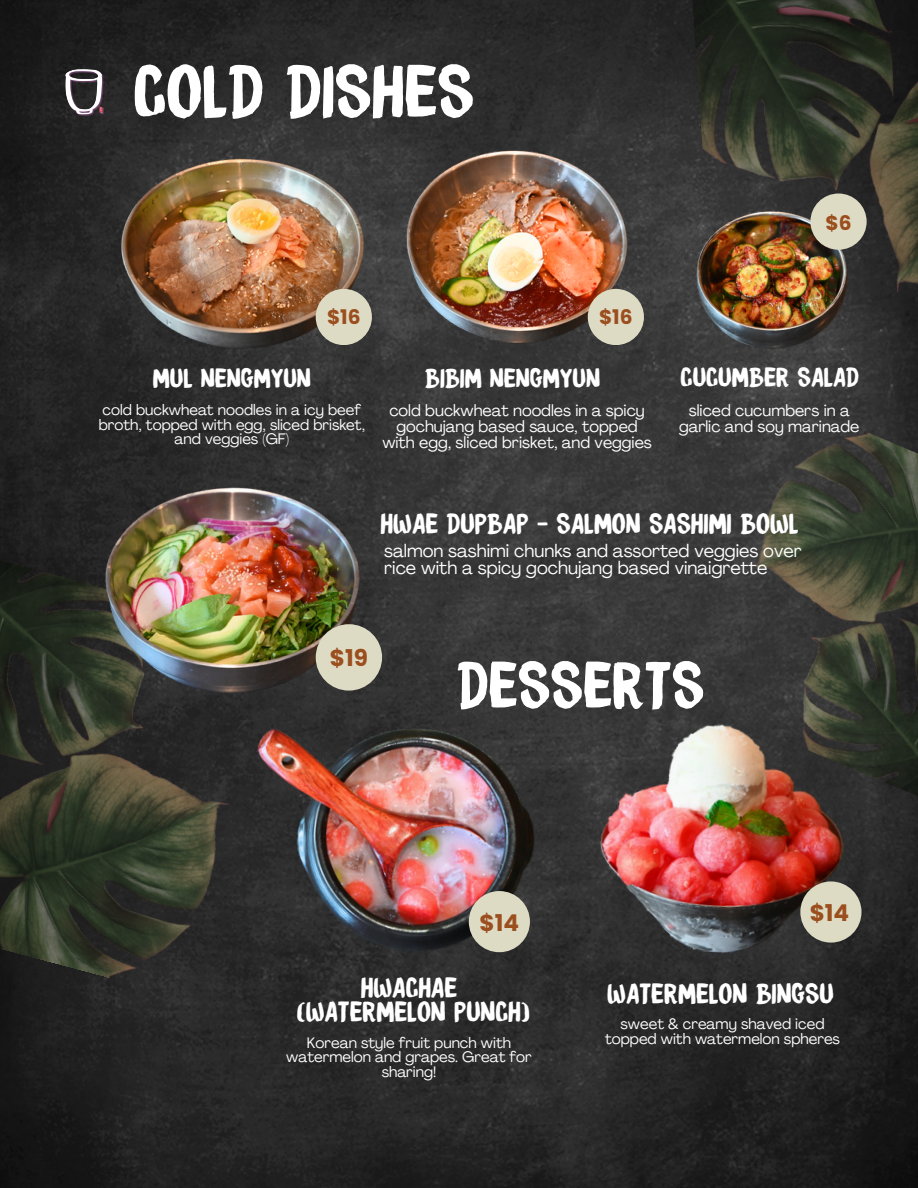
<style>
.page{position:relative;width:918px;height:1188px;background:#fff}
.page>*{position:absolute;margin:0;border:0;box-sizing:border-box;transform-origin:0 0}
.t1{font:66.3px "DK Brush Crush";color:#fff}
.t2{font:58.8px "DK Brush Crush";color:#fff}
.t3{font:25.5px "DK Brush Crush";color:#fff}
.t4{font:24.3px "DK Brush Crush";color:#fff}
.t5{font:700 23.1px "Poppins";color:#9b4e1e}
.t6{font:700 20.1px "Poppins";color:#9b4e1e}
.t7{font:18px/16.8px "Agrandir";color:#fff}
.t8{font:16.05px/15.8px "Agrandir";color:#fff;text-align:center}
.t9{font:15px/14.7px "Agrandir";color:#fff;text-align:center}
</style>
<div class="page">
<img style="left:0;top:0;width:918px;height:1188px">
<img style="left:0;top:557px;width:306px;height:448px">
<img style="left:105px;top:146px;width:275px;height:216px">
<img style="left:691px;top:0;width:227px;height:358px">
<img style="left:389px;top:135px;width:247px;height:219px">
<img style="left:684px;top:201px;width:171px;height:153px">
<img style="left:92px;top:458px;width:280px;height:247px">
<img style="left:663px;top:398px;width:255px;height:401px">
<img style="left:551px;top:688px;width:320px;height:302px">
<img style="left:228px;top:674px;width:323px;height:310px">
<div style="left:316px;top:289px;width:56px;height:56px;background:#dedbc4;border-radius:50%"></div>
<img style="left:65px;top:68px;width:40px;height:47px">
<div style="left:316px;top:624px;width:66px;height:67px;background:#dedbc4;border-radius:50%"></div>
<div style="left:588px;top:289px;width:56px;height:56px;background:#dedbc4;border-radius:50%"></div>
<div style="left:810px;top:194px;width:57px;height:56px;background:#dedbc4;border-radius:50%"></div>
<div style="left:469px;top:891px;width:61px;height:61px;background:#dedbc4;border-radius:50%"></div>
<div style="left:800px;top:881px;width:62px;height:62px;background:#dedbc4;border-radius:50%"></div>
<p class="t1" style="left:133px;top:57px;width:342px">COLD DISHES</p>
<p class="t6" style="left:826px;top:209px;width:28px">$6</p>
<p class="t6" style="left:327px;top:303px;width:35px">$16</p>
<p class="t6" style="left:599px;top:303px;width:35px">$16</p>
<p class="t4" style="left:153px;top:365px;width:160px">MUL NENGMYUN</p>
<p class="t4" style="left:425px;top:365px;width:177px">BIBIM NENGMYUN</p>
<p class="t4" style="left:681px;top:365px;width:180px">CUCUMBER SALAD</p>
<p class="t9" style="left:99px;top:404px;width:268px">cold buckwheat noodles in a icy beef broth, topped with egg, sliced brisket, and veggies (GF)</p>
<p class="t8" style="left:382px;top:404px;width:271px">cold buckwheat noodles in a spicy gochujang based sauce, topped with egg, sliced brisket, and veggies</p>
<p class="t8" style="left:679px;top:404px;width:182px">sliced cucumbers in a garlic and soy marinade</p>
<p class="t3" style="left:381px;top:510px;width:419px">HWAE DUPBAP - SALMON SASHIMI BOWL</p>
<p class="t7" style="left:384px;top:544px;width:419px">salmon sashimi chunks and assorted veggies over rice with a spicy gochujang based vinaigrette</p>
<p class="t5" style="left:330px;top:642px;width:40px">$19</p>
<p class="t2" style="left:457px;top:654px;width:249px">DESSERTS</p>
<p class="t5" style="left:480px;top:907px;width:41px">$14</p>
<p class="t5" style="left:810px;top:897px;width:41px">$14</p>
<p class="t3" style="left:361px;top:974px;width:98px">HWACHAE</p>
<p class="t3" style="left:607px;top:980px;width:228px">WATERMELON BINGSU</p>
<p class="t3" style="left:297px;top:999px;width:234px">(WATERMELON PUNCH)</p>
<p class="t9" style="left:605px;top:1018px;width:236px">sweet &amp; creamy shaved iced topped with watermelon spheres</p>
<p class="t9" style="left:286px;top:1037px;width:247px">Korean style fruit punch with watermelon and grapes. Great for sharing!</p>
</div>
